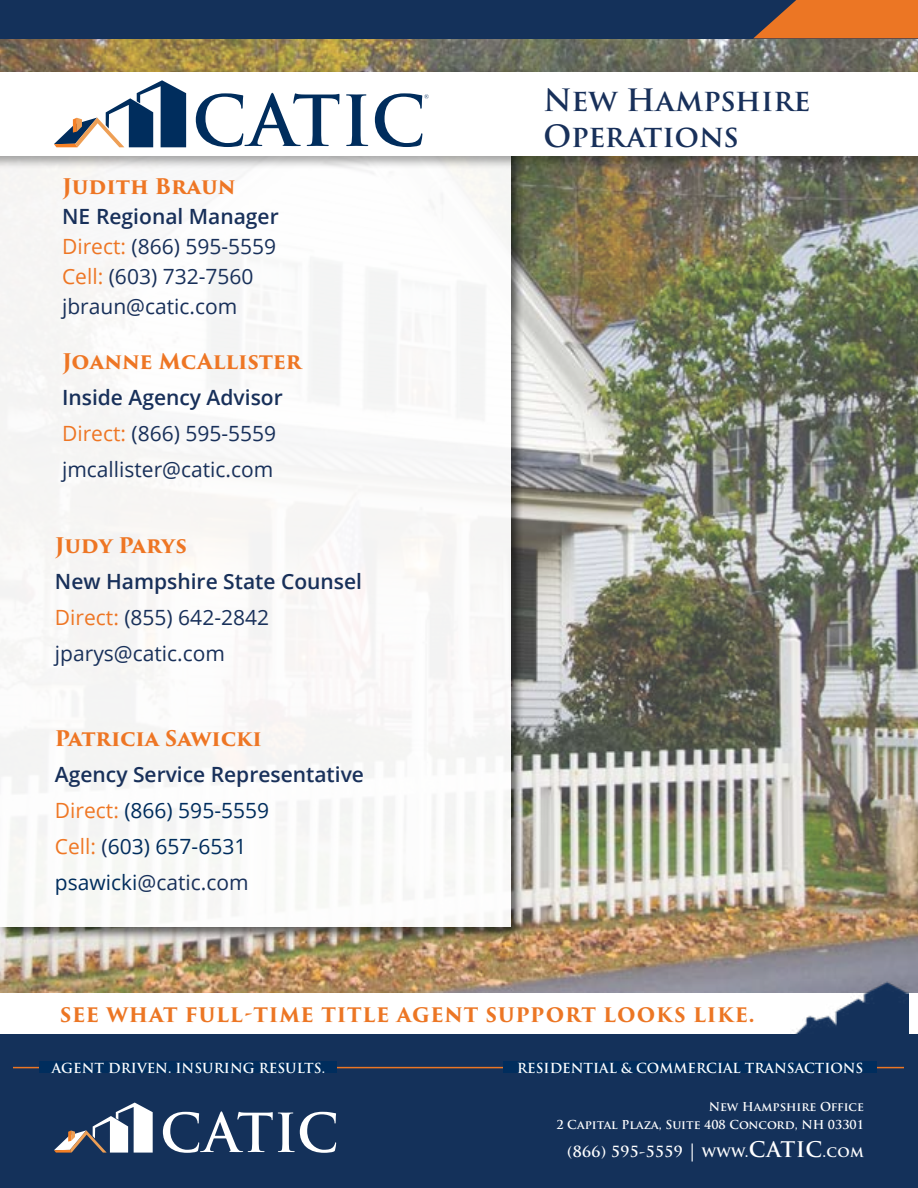
<style>
.page{position:relative;width:918px;height:1188px;background:#fff}
.page>*{position:absolute;margin:0;border:0;box-sizing:border-box;transform-origin:0 0}
.t1{font:600 30px/36px "Trajan Pro 3";color:#18305a}
.t2{font:21px/36px "Open Sans";color:#18305a}
.t3{font:21px/36px "Open Sans";color:#002d5d}
.t4{font:700 21px "Trajan Pro 3";letter-spacing:-.005em;color:#ee7624}
.t5{font:700 19.5px "Trajan Pro 3";letter-spacing:.035em;color:#ec7624}
.t6{font:700 15px "Trajan Pro";letter-spacing:.02em;color:#fff}
.t7{font:700 13.5px "Trajan Pro";color:#fff}
.t8{font:700 12px/18px "Trajan Pro";color:#fff;text-align:right}
.s1{font-weight:600}
.s2{color:#ee7624}
.s3{font-weight:600;color:#18305a}
.s4{color:#ef7724}
.s5{color:#18305a}
.s6{font-size:18px}
.s7{font-size:21px}
</style>
<div class="page">
<div style="left:0;top:1034px;width:918px;height:154px;background:#14315a"></div>
<hr style="left:13px;top:1067px;width:891px;height:1px;background:#ec7624">
<div style="left:40px;top:1062px;width:297px;height:11px;background:#002d5d"></div>
<div style="left:503px;top:1062px;width:374px;height:11px;background:#002d5d"></div>
<img style="left:0;top:38px;width:918px;height:954px">
<div style="left:0;top:69px;width:523px;height:872px;background:#000;opacity:.64"></div>
<div style="left:0;top:72px;width:511px;height:855px;background:#f9f8f8"></div>
<img style="left:790px;top:982px;width:118px;height:52px">
<svg style="left:54px;top:1103px;width:99px;height:50px"></svg>
<svg style="left:163px;top:1111px;width:173px;height:42px"></svg>
<div style="left:0;top:70px;width:918px;height:100px;background:#000;opacity:.33"></div>
<div style="left:0;top:72px;width:918px;height:84px;background:#fff"></div>
<svg style="left:54px;top:80px;width:132px;height:67px"></svg>
<svg style="left:196px;top:93px;width:144px;height:54px"></svg>
<svg style="left:346px;top:94px;width:22px;height:52px"></svg>
<svg style="left:375px;top:93px;width:54px;height:54px"></svg>
<div style="left:0;top:0;width:918px;height:38px;background:#14315a"></div>
<svg style="left:754px;top:0;width:164px;height:38px;background:#d06d2a"></svg>
<p class="t4" style="left:62px;top:171px;width:175px">Judith Braun</p>
<p class="t2" style="left:62px;top:200px;width:218px;line-height:30px"><span class="s1">NE Regional Manager<br></span><span class="s2">Direct:</span> (866) 595-5559<br><span class="s2">Cell:</span> (603) 732-7560 jbraun@catic.com</p>
<p class="t4" style="left:62px;top:346px;width:241px">Joanne McAllister</p>
<p class="t2" style="left:62px;top:379px;width:222px"><span class="s1">Inside Agency Advisor<br></span><span class="s2">Direct:</span> (866) 595-5559 jmcallister@catic.com</p>
<p class="t4" style="left:55px;top:529px;width:133px">Judy Parys</p>
<p class="t2" style="left:55px;top:562px;width:309px"><span class="s1">New Hampshire State Counsel<br></span><span class="s2">Direct:</span> (855) 642-2842 jparys@catic.com</p>
<p class="t4" style="left:55px;top:723px;width:208px">Patricia Sawicki</p>
<p class="t3" style="left:55px;top:756px;width:311px"><span class="s3">Agency Service Representative<br></span><span class="s4">Direct:</span> (866) 595-5559<br><span class="s4">Cell:</span> <span class="s5">(</span>603) 657-6531 psawicki<span class="s5">@catic.com</span></p>
<h1 class="t1" style="left:543px;top:83px;width:269px">New Hampshire<br>Operations</h1>
<p class="t5" style="left:60px;top:1000px;width:696px">SEE WHAT FULL-TIME TITLE AGENT SUPPORT LOOKS LIKE.</p>
<p class="t7" style="left:52px;top:1059px;width:275px">AGENT DRIVEN. INSURING RESULTS.</p>
<p class="t7" style="left:517px;top:1059px;width:348px">RESIDENTIAL &amp; COMMERCIAL TRANSACTIONS</p>
<p class="t8" style="left:556px;top:1098px;width:309px">New Hampshire Office<br>2 Capital Plaza, Suite 408 Concord, NH 03301</p>
<p class="t6" style="left:567px;top:1143px;width:298px">(866) 595-5559 <span class="s6">|</span> www.<span class="s7">CATIC</span>.com</p>
</div>
